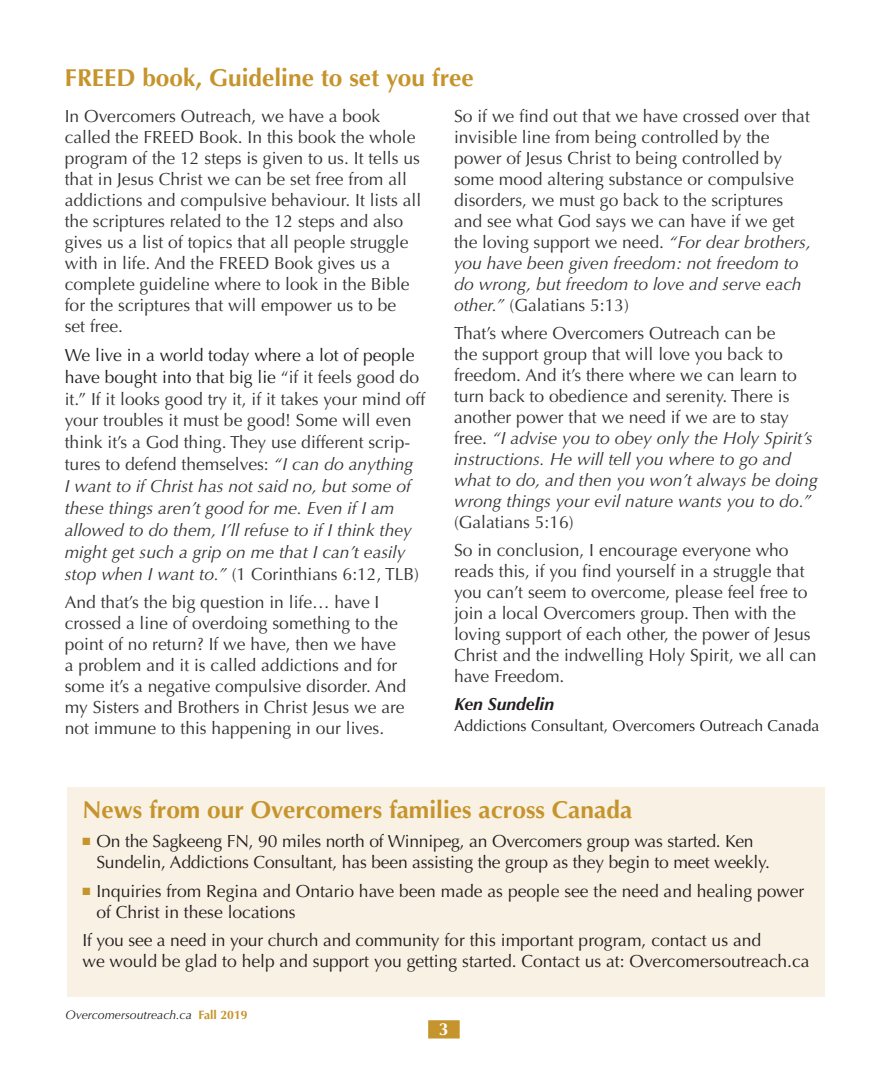
<style>
.page{position:relative;width:882px;height:1071px;background:#fff}
.page>*{position:absolute;margin:0;border:0;box-sizing:border-box;transform-origin:0 0}
.t1{font:700 24.5px "Optima";color:#c6942c}
.t2{font:17.5px/21px "Optima";color:#333}
.t3{font:17.5px/21px "Optima";color:#231f20}
.t4{font:italic 700 17.5px "Optima";color:#231f20}
.t5{font:700 17.5px "Optima";color:#fff}
.t6{font:15.75px "Optima";color:#231f20}
.t7{font:italic 12.25px "Optima";color:#231f20}
.s1{color:#231f20}
.s2{font-style:italic}
.s3{color:#c6942c}
.s4{font-weight:700;font-style:normal;color:#c6942c}
</style>
<div class="page">
<div style="left:428px;top:1020px;width:32px;height:19px;background:#c6942c;border:2px solid #c6942c"></div>
<div style="left:67px;top:788px;width:758px;height:209px;background:#f9f1e4"></div>
<h1 class="t1" style="left:65px;top:63px;width:410px">FREED book, Guideline to set you free</h1>
<p class="t2" style="left:65px;top:106px;width:358px">In Overcomers Outreach, we have a book called the FREED Book. In this book the whole program of the 12 steps is given to us. It tells us that in Jesus Christ we can be set free from all addictions and compulsive behaviour. It lists all the scriptures related to the 12 steps and also gives us a list of topics that all people struggle with in life. And the FREED Book gives us a complete guideline where to look in the Bible for the scriptures that will empower us to be<br>set free.</p>
<p class="t2" style="left:65px;top:344px;width:362px;line-height:21.9px"><span class="s1">We live in a world today where a lot of people have bought into that big lie</span> “if it feels good do it.” If it looks good try it, if it takes your mind off your troubles it must be good! Some will even think it’s a God thing. They use different scrip&shy;tures to defend themselves: <span class="s2">“I can do anything<br>I want to if Christ has not said no, but some of these things aren’t good for me. Even if I am allowed to do them, I’ll refuse to if I think they might get such a grip on me that I can’t easily stop when I want to.”</span> (1 Corinthians 6:12, TLB)</p>
<p class="t2" style="left:65px;top:591px;width:343px">And that’s the big question in life… have I crossed a line of overdoing something to the point of no return? If we have, then we have a problem and it is called addictions and for some it’s a negative compulsive disorder. And my Sisters and Brothers in Christ Jesus we are not immune to this happening in our lives.</p>
<p class="t2" style="left:454px;top:106px;width:358px">So if we find out that we have crossed over that invisible line from being controlled by the power of Jesus Christ to being controlled by some mood altering substance or compulsive disorders, we must go back to the scriptures and see what God says we can have if we get the loving support we need. <span class="s2">“For dear brothers, you have been given freedom: not freedom to do wrong, but freedom to love and serve each other.”</span> (Galatians 5:13)</p>
<p class="t2" style="left:454px;top:323px;width:365px">That’s where Overcomers Outreach can be<br>the support group that will love you back to freedom. And it’s there where we can learn to turn back to obedience and serenity. There is another power that we need if we are to stay free. <span class="s2">“I advise you to obey only the Holy Spirit’s instructions. He will tell you where to go and what to do, and then you won’t always be doing wrong things your evil nature wants you to do.”</span></p>
<p class="t2" style="left:454px;top:508px;width:336px;line-height:28px">(Galatians 5:16)<br>So in conclusion, I encourage everyone who</p>
<p class="t2" style="left:454px;top:561px;width:364px">reads this, if you find yourself in a struggle that you can’t seem to overcome, please feel free to join a local Overcomers group. Then with the loving support of each other, the power of Jesus Christ and the indwelling Holy Spirit, we all can have Freedom.</p>
<p class="t4" style="left:454px;top:694px;width:102px">Ken Sundelin</p>
<p class="t6" style="left:454px;top:717px;width:367px">Addictions Consultant, Overcomers Outreach Canada</p>
<h1 class="t1" style="left:82px;top:796px;width:551px">News from our Overcomers families across Canada</h1>
<p class="t3" style="left:96px;top:831px;width:675px;text-indent:-14px"><span class="s3">■</span> On the Sagkeeng FN, 90 miles north of Winnipeg, an Overcomers group was started. Ken<br>Sundelin, Addictions Consultant, has been assisting the group as they begin to meet weekly.</p>
<p class="t3" style="left:96px;top:881px;width:710px;text-indent:-14px"><span class="s3">■</span> Inquiries from Regina and Ontario have been made as people see the need and healing power of Christ in these locations</p>
<p class="t3" style="left:82px;top:930px;width:729px">If you see a need in your church and community for this important program, contact us and<br>we would be glad to help and support you getting started. Contact us at: Overcomersoutreach.ca</p>
<p class="t7" style="left:66px;top:1008px;width:184px">Overcomersoutreach.ca <span class="s4">Fall 2019</span></p>
<p class="t5" style="left:439px;top:1019px;width:11px">3</p>
</div>
